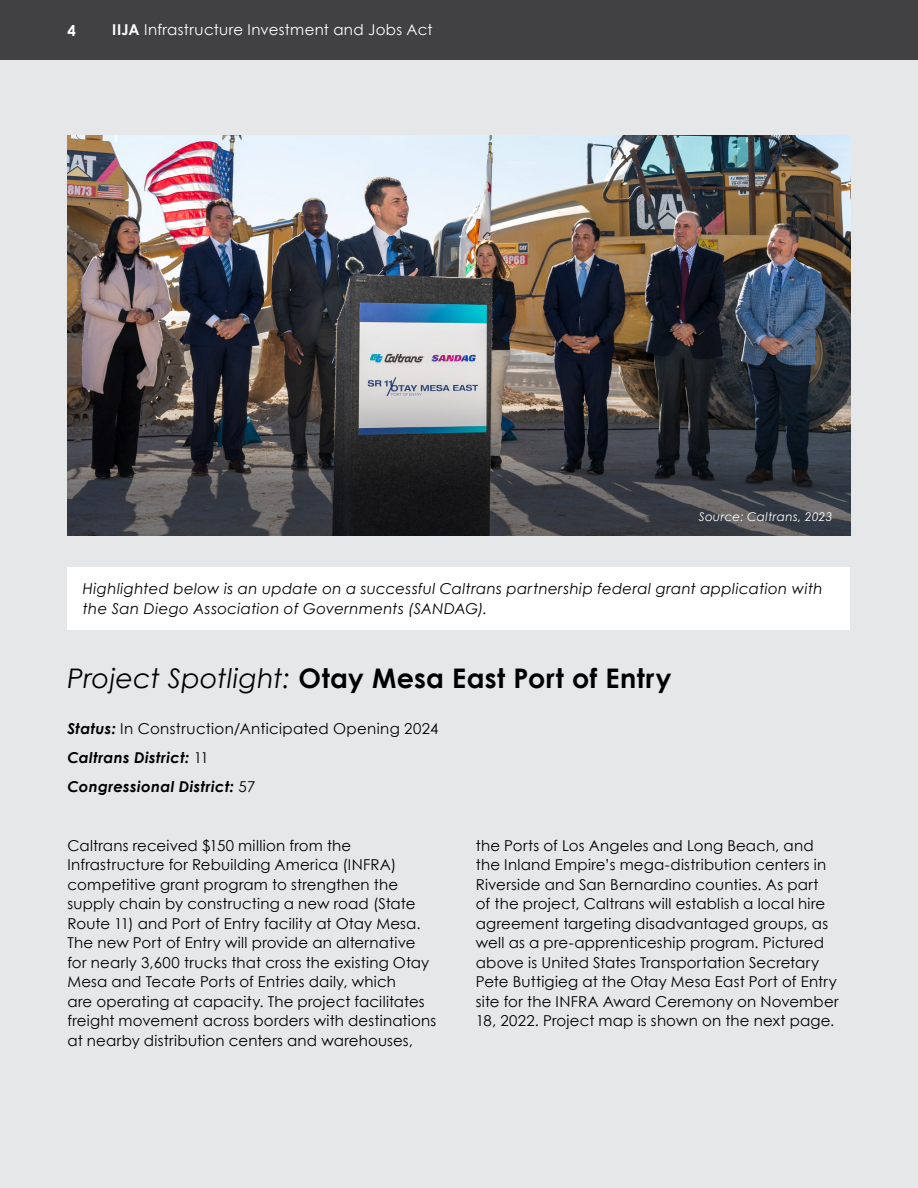
<style>
.page{position:relative;width:918px;height:1188px;background:#fff}
.page>*{position:absolute;margin:0;border:0;box-sizing:border-box;transform-origin:0 0}
.subhead{font:700 27px "Century Gothic";letter-spacing:.02em;color:#000}
.body{font:15px/19.5px "Century Gothic";letter-spacing:.01em;color:#000}
.body-2{font:italic 15px/19.5px "Century Gothic";letter-spacing:.02em;color:#000}
.body-3{font:italic 700 15px "Century Gothic";letter-spacing:.025em;color:#000}
.t1{font:15px "Century Gothic";letter-spacing:.02em;color:#fff}
.t2{font:700 15px "Century Gothic";color:#fff}
.body-4{font:italic 12px "Century Gothic";letter-spacing:.02em;color:#fff}
.s1{font-weight:700}
.s2{font-weight:400;font-style:italic}
.s3{font-weight:700;font-style:italic}
.s4{font-weight:400;font-style:normal}
</style>
<div class="page">
<div style="left:0;top:0;width:918px;height:60px;background:#414042"></div>
<div style="left:0;top:60px;width:918px;height:1128px;background:#e6e7e8"></div>
<div style="left:68px;top:567px;width:782px;height:63px;background:#fff"></div>
<img style="left:68px;top:135px;width:782px;height:401px">
<p class="t2" style="left:68px;top:21px;width:10px">4</p>
<p class="t1" style="left:112px;top:21px;width:322px"><span class="s1">IIJA</span> Infrastructure Investment and Jobs Act</p>
<p class="body-4" style="left:699px;top:509px;width:135px">Source: Caltrans, 2023</p>
<p class="body-2" style="left:83px;top:579px;width:741px">Highlighted below is an update on a successful Caltrans partnership federal grant application with the San Diego Association of Governments (SANDAG).</p>
<p class="subhead" style="left:68px;top:661px;width:606px"><span class="s2">Project Spotlight:</span> Otay Mesa East Port of Entry</p>
<p class="body" style="left:68px;top:719px;width:373px"><span class="s3">Status:</span> In Construction/Anticipated Opening 2024</p>
<p class="body-3" style="left:68px;top:748px;width:143px">Caltrans District: <span class="s4">11</span></p>
<p class="body-3" style="left:68px;top:777px;width:189px">Congressional District: <span class="s4">57</span></p>
<p class="body" style="left:68px;top:835px;width:370px">Caltrans received $150 million from the Infrastructure for Rebuilding America (INFRA) competitive grant program to strengthen the supply chain by constructing a new road (State Route 11) and Port of Entry facility at Otay Mesa.<br>The new Port of Entry will provide an alternative for nearly 3,600 trucks that cross the existing Otay Mesa and Tecate Ports of Entries daily, which<br>are operating at capacity. The project facilitates freight movement across borders with destinations at nearby distribution centers and warehouses,</p>
<p class="body" style="left:476px;top:835px;width:364px">the Ports of Los Angeles and Long Beach, and the Inland Empire’s mega-distribution centers in Riverside and San Bernardino counties. As part<br>of the project, Caltrans will establish a local hire agreement targeting disadvantaged groups, as well as a pre-apprenticeship program. Pictured above is United States Transportation Secretary Pete Buttigieg at the Otay Mesa East Port of Entry site for the INFRA Award Ceremony on November 18, 2022. Project map is shown on the next page.</p>
</div>
